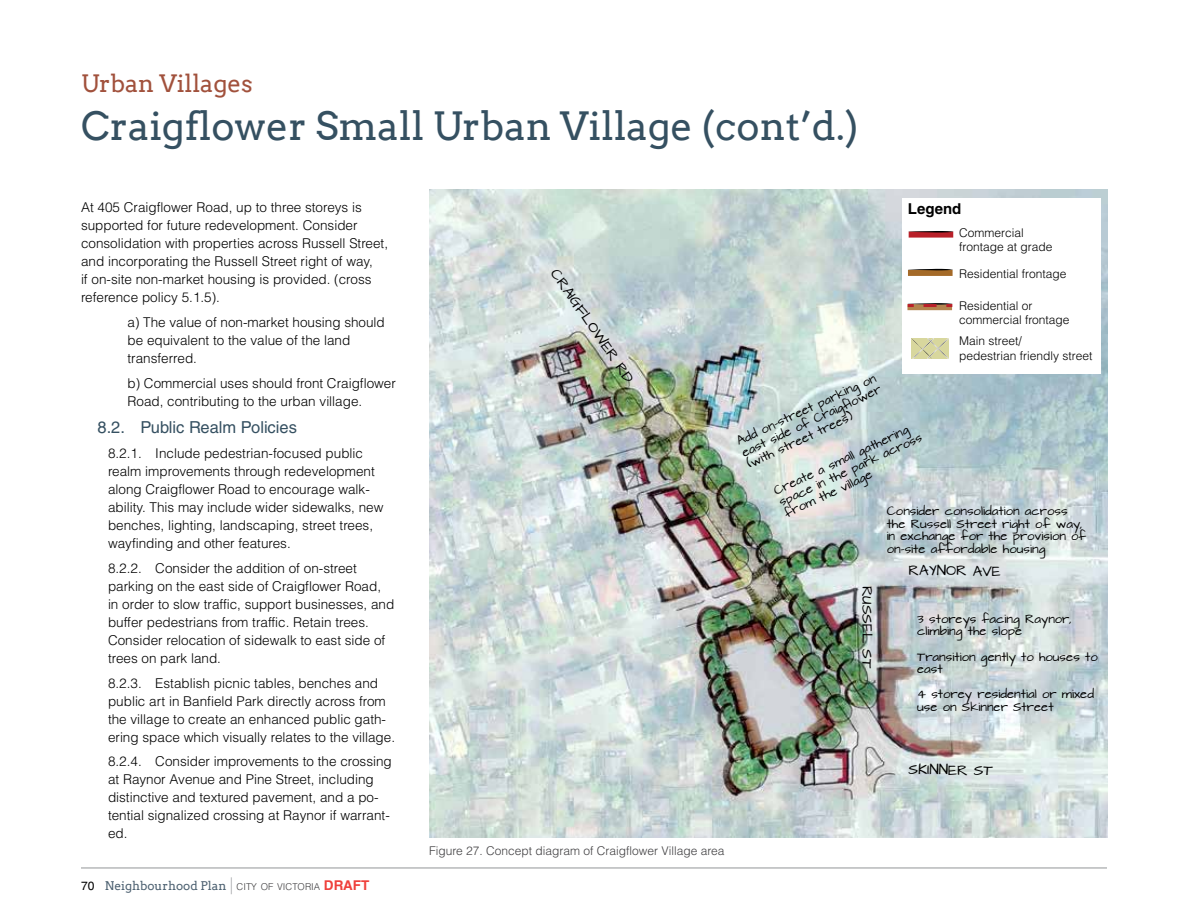
<style>
.page{position:relative;width:1188px;height:918px;background:#fff}
.page>*{position:absolute;margin:0;border:0;box-sizing:border-box;transform-origin:0 0}
.t1{font:39px "Arvo";color:#355061}
.t2{font:24px "Arvo";color:#a1513c}
.t3{font:16.5px "Helvetica LT Std";color:#355061}
.t4{font:700 15px "Helvetica LT Std";color:#000}
.t5{font:300 13.5px/18px "Helvetica LT Std";color:#000}
.t6{font:300 12px/14.4px "Helvetica LT Std";color:#000}
.t7{font:300 12px "Helvetica LT Std";color:#414042}
.t8{font:12px "Arvo";color:#4d6171}
.t9{font:12px "Architects Daughter";color:#000}
.t10{font:10.5px/12.6px "Architects Daughter";color:#000}
.s1{font-family:"Helvetica LT Std";color:#000}
.s2{font-family:"Helvetica LT Std";font-weight:300;font-stretch:condensed;font-size:16.8px;color:#939598}
.s3{font-family:"Helvetica LT Std";font-weight:300;font-size:9.45px;color:#414042}
.s4{font-family:"Helvetica LT Std";font-weight:700;font-size:13.5px;color:#ef413c}
</style>
<div class="page">
<hr style="left:81px;top:868px;width:1026px;height:1px;background:#939598">
<img style="left:429px;top:189px;width:679px;height:648px">
<div style="left:902px;top:198px;width:198px;height:175px;background:#fff"></div>
<svg style="left:911px;top:338px;width:38px;height:21px"></svg>
<div style="left:909px;top:232px;width:44px;height:6px;background:#b92029"></div>
<svg style="left:909px;top:231px;width:44px;height:2px"></svg>
<div style="left:908px;top:270px;width:45px;height:6px;background:#a46a28"></div>
<svg style="left:908px;top:269px;width:45px;height:1px"></svg>
<div style="left:907px;top:304px;width:45px;height:6px;background:#b4844e"></div>
<svg style="left:908px;top:303px;width:44px;height:4px"></svg>
<h2 class="t2" style="left:81px;top:69px;width:173px">Urban Villages</h2>
<h1 class="t1" style="left:81px;top:103px;width:779px">Craigflower Small Urban Village (cont’d.)</h1>
<p class="t5" style="left:81px;top:198px;width:309px">At 405 Craigflower Road, up to three storeys is supported for future redevelopment. Consider consolidation with properties across Russell Street, and incorporating the Russell Street right of way,<br>if on-site non-market housing is provided. (cross reference policy 5.1.5).</p>
<p class="t5" style="left:127px;top:313px;width:259px">a) The value of non-market housing should be equivalent to the value of the land transferred.</p>
<p class="t5" style="left:127px;top:374px;width:270px">b) Commercial uses should front Craigflower<br>Road, contributing to the urban village.</p>
<p class="t3" style="left:98px;top:418px;width:201px">8.2. Public Realm Policies</p>
<p class="t5" style="left:108px;top:444px;width:277px">8.2.1. Include pedestrian-focused public realm improvements through redevelopment along Craigflower Road to encourage walk&shy;ability. This may include wider sidewalks, new benches, lighting, landscaping, street trees, wayfinding and other features.</p>
<p class="t5" style="left:108px;top:559px;width:288px">8.2.2. Consider the addition of on-street parking on the east side of Craigflower Road, in order to slow traffic, support businesses, and buffer pedestrians from traffic. Retain trees.<br>Consider relocation of sidewalk to east side of trees on park land.</p>
<p class="t5" style="left:108px;top:674px;width:289px">8.2.3. Establish picnic tables, benches and public art in Banfield Park directly across from the village to create an enhanced public gath&shy;ering space which visually relates to the village.</p>
<p class="t5" style="left:108px;top:752px;width:285px">8.2.4. Consider improvements to the crossing at Raynor Avenue and Pine Street, including distinctive and textured pavement, and a po&shy;tential signalized crossing at Raynor if warrant&shy;ed.</p>
<p class="t8" style="left:81px;top:878px;width:290px"><span class="s1">70</span> Neighbourhood Plan <span class="s2">|</span> <span class="s3">CITY OF VICTORIA</span> <span class="s4">DRAFT</span></p>
<p class="t9" style="left:560px;top:266px;width:136px;rotate:56deg">CRAIGFLOWER RD</p>
<p class="t4" style="left:908px;top:200px;width:55px">Legend</p>
<p class="t6" style="left:959px;top:225px;width:95px">Commercial frontage at grade</p>
<p class="t6" style="left:959px;top:266px;width:109px">Residential frontage</p>
<p class="t6" style="left:959px;top:298px;width:112px">Residential or commercial frontage</p>
<p class="t6" style="left:959px;top:334px;width:135px">Main street/<br>pedestrian friendly street</p>
<p class="t10" style="left:735px;top:436px;width:154px;text-align:justify;rotate:-25deg">Add on-street parking on east side of Craigfl ower (with street trees)</p>
<p class="t10" style="left:772px;top:486px;width:158px;rotate:-25deg">Create a small gathering space in the park across from the village</p>
<p class="t10" style="left:887px;top:505px;width:201px">Consider consolidation across the Russell Street right of way, in exchange for the provision of on-site affordable housing</p>
<p class="t9" style="left:874px;top:586px;width:84px;rotate:90deg">RUSSEL ST</p>
<p class="t9" style="left:908px;top:564px;width:94px">RAYNOR AVE</p>
<p class="t10" style="left:917px;top:613px;width:156px">3 storeys facing Raynor, climbing the slope</p>
<p class="t10" style="left:917px;top:651px;width:182px">Transition gently to houses to east</p>
<p class="t10" style="left:917px;top:688px;width:178px">4 storey residential or mixed use on Skinner Street</p>
<p class="t9" style="left:908px;top:763px;width:86px">SKINNER ST</p>
<p class="t7" style="left:429px;top:843px;width:297px">Figure 27. Concept diagram of Craigflower Village area</p>
</div>
